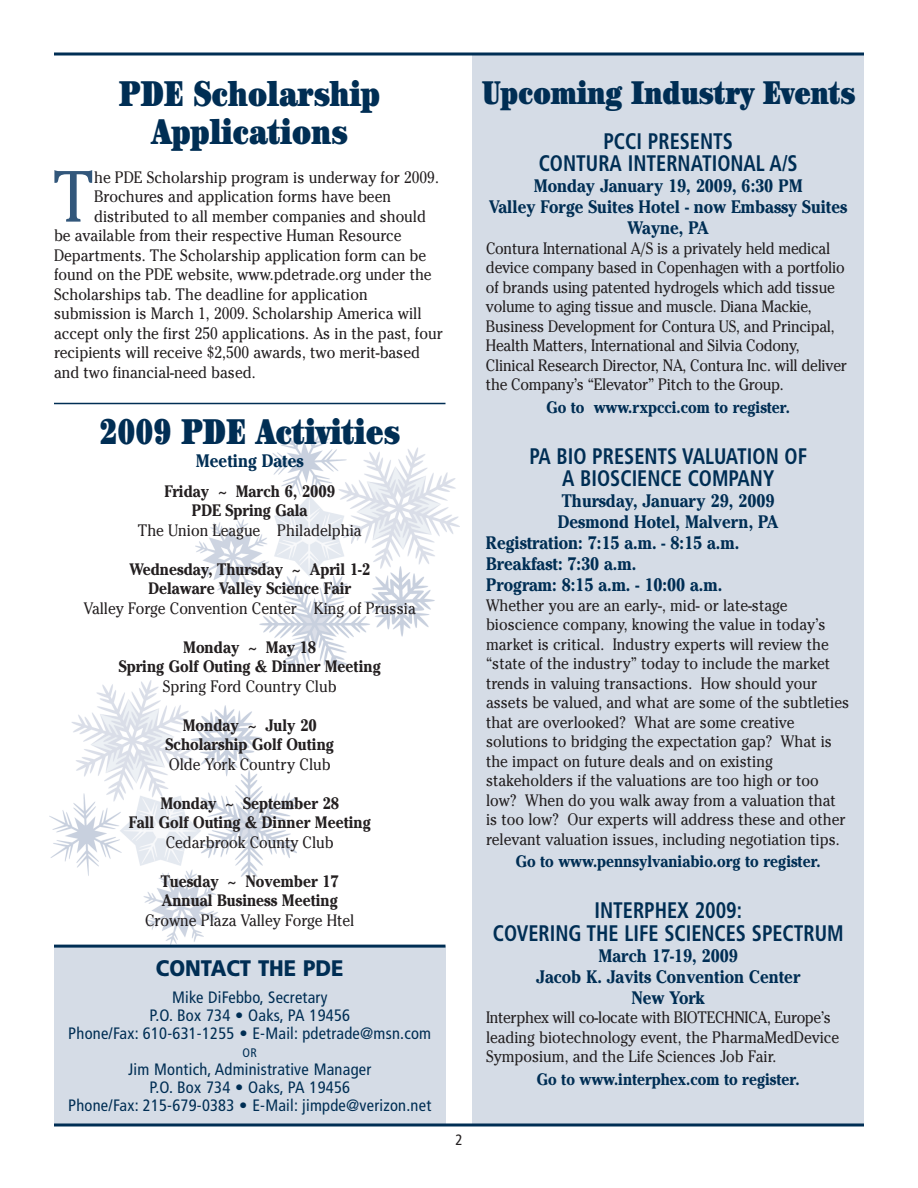
<style>
.page{position:relative;width:918px;height:1188px;background:#fff}
.page>*{position:absolute;margin:0;border:0;box-sizing:border-box;transform-origin:0 0}
.t1{font:72px "Cheltenham";color:#32577b;scale:.9 1}
.t2{font:ultra-condensed 36px/37.5px "Century";color:#002e54;text-align:center;scale:.9 1}
.t3{font:ultra-condensed 33px "Century";color:#002e54;scale:.9 1}
.t4{font:700 condensed 22.5px/22.5px "Frutiger";color:#002e54;text-align:center;scale:.9 1}
.t5{font:900 22.5px "Frutiger";color:#002e54;scale:.9 1}
.t6{font:700 18px/21px "Cheltenham";color:#002e54;text-align:center;scale:.9 1}
.t7{font:16.5px/19.5px "Cheltenham";color:#231f20;scale:.9 1}
.t8{font:700 16.5px/19.5px "Cheltenham";color:#231f20;text-align:center;scale:.9 1}
.t9{font:condensed 16.5px/18px "Frutiger";letter-spacing:.015em;color:#002e54;text-align:center}
.t10{font:700 16.5px "Cheltenham";color:#002e54;scale:.9 1}
.t11{font:condensed 15px "Frutiger";color:#231f20}
.t12{font:condensed 12.3px "Frutiger";color:#002e54}
</style>
<div class="page">
<img style="left:50px;top:681px;width:246px;height:264px">
<img style="left:195px;top:425px;width:265px;height:247px">
<div style="left:472px;top:54px;width:392px;height:1071px;background:#d5dce6"></div>
<div style="left:54px;top:947px;width:392px;height:177px;background:#d5dce6"></div>
<svg style="left:54px;top:52px;width:810px;height:4px;background:#3c5f7c"></svg>
<hr style="left:54px;top:1124px;width:810px;height:2px;background:#002e54">
<hr style="left:54px;top:945px;width:392px;height:3px;background:#002e54">
<hr style="left:54px;top:403px;width:392px;height:1px;background:#002e54">
<h2 class="t2" style="left:119px;top:78px;width:292px">PDE Scholarship<br>Applications</h2>
<h1 class="t1" style="left:53px;top:155px;width:48px">T</h1>
<p class="t7" style="left:94px;top:167px;width:385px">he PDE Scholarship program is underway for 2009.</p>
<p class="t7" style="left:94px;top:187px;width:331px">Brochures and application forms have been</p>
<p class="t7" style="left:94px;top:206px;width:370px">distributed to all member companies and should</p>
<p class="t7" style="left:54px;top:226px;width:388px">be available from their respective Human Resource</p>
<p class="t7" style="left:54px;top:245px;width:415px">Departments. The Scholarship application form can be</p>
<p class="t7" style="left:54px;top:265px;width:421px">found on the PDE website, www.pdetrade.org under the</p>
<p class="t7" style="left:54px;top:284px;width:350px">Scholarships tab. The deadline for application</p>
<p class="t7" style="left:54px;top:304px;width:410px">submission is March 1, 2009. Scholarship America will</p>
<p class="t7" style="left:54px;top:323px;width:434px">accept only the first 250 applications. As in the past, four</p>
<p class="t7" style="left:54px;top:343px;width:408px">recipients will receive $2,500 awards, two merit-based</p>
<p class="t7" style="left:54px;top:362px;width:225px">and two financial-need based.</p>
<h2 class="t2" style="left:99px;top:416px;width:336px">2009 PDE Activities</h2>
<p class="t6" style="left:196px;top:452px;width:121px">Meeting Dates</p>
<p class="t8" style="left:164px;top:483px;width:191px">Friday ~ March 6, 2009<br>PDE Spring Gala</p>
<p class="t7" style="left:138px;top:520px;width:250px">The Union League Philadelphia</p>
<p class="t8" style="left:129px;top:561px;width:269px">Wednesday, Thursday ~ April 1-2<br>Delaware Valley Science Fair</p>
<p class="t7" style="left:84px;top:598px;width:370px">Valley Forge Convention Center King of Prussia</p>
<p class="t8" style="left:119px;top:639px;width:292px">Monday ~ May 18<br>Spring Golf Outing &amp; Dinner Meeting</p>
<p class="t7" style="left:163px;top:676px;width:195px">Spring Ford Country Club</p>
<p class="t8" style="left:166px;top:717px;width:188px">Monday ~ July 20<br>Scholarship Golf Outing</p>
<p class="t7" style="left:169px;top:754px;width:181px">Olde York Country Club</p>
<p class="t8" style="left:129px;top:795px;width:270px">Monday ~ September 28<br>Fall Golf Outing &amp; Dinner Meeting</p>
<p class="t7" style="left:166px;top:832px;width:188px">Cedarbrook County Club</p>
<p class="t8" style="left:161px;top:873px;width:199px;text-align:left">Tuesday ~ November 17<br>Annual Business Meeting</p>
<p class="t7" style="left:145px;top:910px;width:234px">Crowne Plaza Valley Forge Htel</p>
<h3 class="t5" style="left:156px;top:959px;width:210px">CONTACT THE PDE</h3>
<p class="t9" style="left:68px;top:989px;width:364px">Mike DiFebbo, Secretary<br>P.O. Box 734 • Oaks, PA 19456<br>Phone/Fax: 610-631-1255 • E-Mail: pdetrade@msn.com</p>
<p class="t12" style="left:243px;top:1048px;width:16px">OR</p>
<p class="t9" style="left:68px;top:1061px;width:365px">Jim Montich, Administrative Manager<br>P.O. Box 734 • Oaks, PA 19456<br>Phone/Fax: 215-679-0383 • E-Mail: jimpde@verizon.net</p>
<p class="t11" style="left:455px;top:1134px;width:9px">2</p>
<h3 class="t3" style="left:483px;top:80px;width:416px">Upcoming Industry Events</h3>
<h3 class="t4" style="left:539px;top:132px;width:289px">PCCI PRESENTS<br>CONTURA INTERNATIONAL A/S</h3>
<p class="t6" style="left:489px;top:178px;width:400px">Monday January 19, 2009, 6:30 PM<br>Valley Forge Suites Hotel - now Embassy Suites<br>Wayne, PA</p>
<p class="t7" style="left:486px;top:238px;width:403px">Contura International A/S is a privately held medical device company based in Copenhagen with a portfolio of brands using patented hydrogels which add tissue volume to aging tissue and muscle. Diana Mackie, Business Development for Contura US, and Principal, Health Matters, International and Silvia Codony, Clinical Research Director, NA, Contura Inc. will deliver the Company’s “Elevator” Pitch to the Group.</p>
<p class="t10" style="left:546px;top:401px;width:272px">Go to www.rxpcci.com to register.</p>
<h3 class="t4" style="left:529px;top:447px;width:310px">PA BIO PRESENTS VALUATION OF<br>A BIOSCIENCE COMPANY</h3>
<p class="t6" style="left:562px;top:493px;width:238px">Thursday, January 29, 2009</p>
<p class="t6" style="left:558px;top:514px;width:247px">Desmond Hotel, Malvern, PA</p>
<p class="t6" style="left:486px;top:535px;width:283px">Registration: 7:15 a.m. - 8:15 a.m.</p>
<p class="t6" style="left:486px;top:556px;width:169px">Breakfast: 7:30 a.m.</p>
<p class="t6" style="left:486px;top:577px;width:264px">Program: 8:15 a.m. - 10:00 a.m.</p>
<p class="t7" style="left:486px;top:595px;width:405px">Whether you are an early-, mid- or late-stage bioscience company, knowing the value in today’s market is critical. Industry experts will review the “state of the industry” today to include the market trends in valuing transactions. How should your assets be valued, and what are some of the subtleties that are overlooked? What are some creative solutions to bridging the expectation gap? What is the impact on future deals and on existing stakeholders if the valuations are too high or too low? When do you walk away from a valuation that is too low? Our experts will address these and other relevant valuation issues, including negotiation tips.</p>
<p class="t10" style="left:516px;top:856px;width:340px">Go to www.pennsylvaniabio.org to register.</p>
<h3 class="t4" style="left:493px;top:901px;width:391px">INTERPHEX 2009:<br>COVERING THE LIFE SCIENCES SPECTRUM</h3>
<p class="t6" style="left:536px;top:947px;width:295px">March 17-19, 2009<br>Jacob K. Javits Convention Center<br>New York</p>
<p class="t7" style="left:486px;top:1008px;width:394px">Interphex will co-locate with BIOTECHNICA, Europe’s leading biotechnology event, the PharmaMedDevice<br>Symposium, and the Life Sciences Job Fair.</p>
<p class="t10" style="left:537px;top:1073px;width:294px">Go to www.interphex.com to register.</p>
</div>
